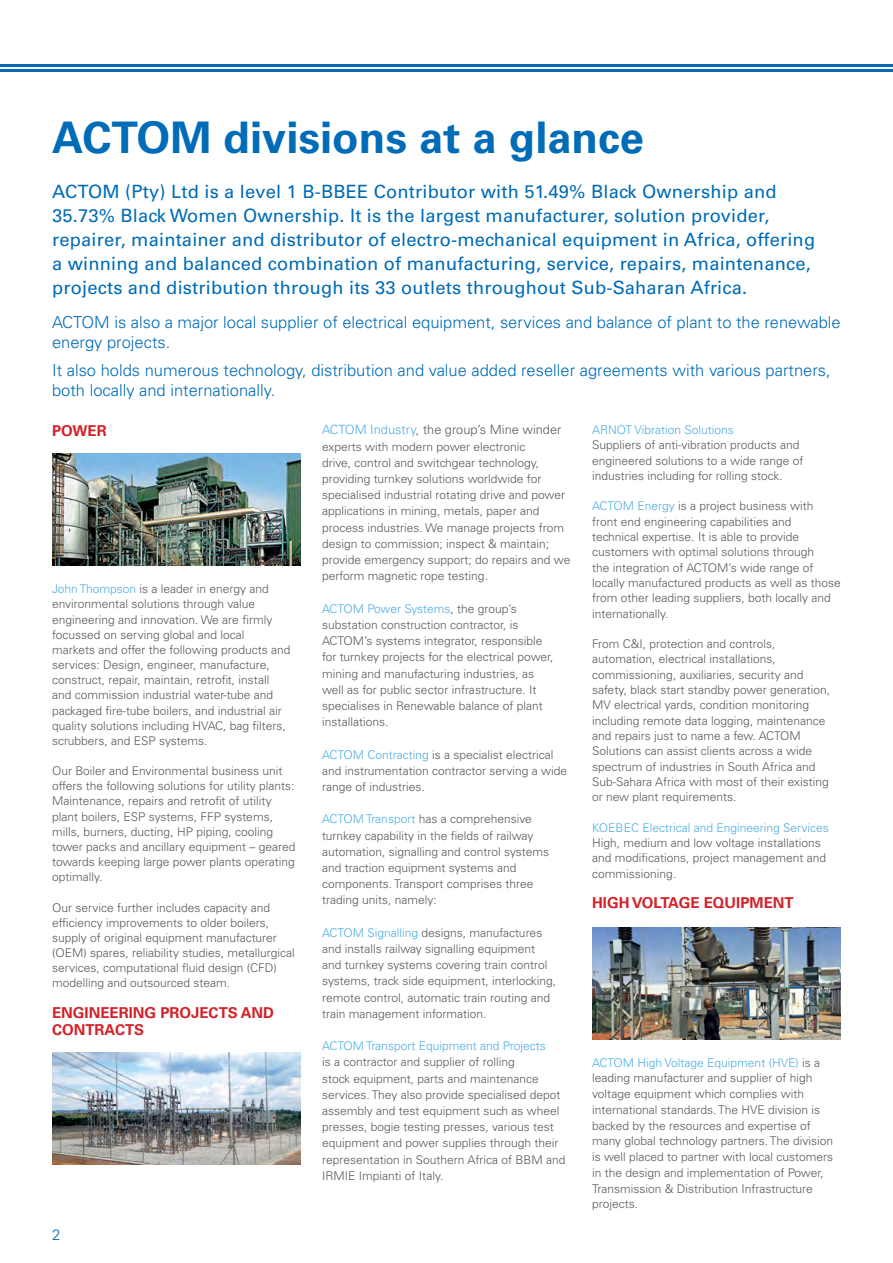
<style>
.page{position:relative;width:893px;height:1263px;background:#fff}
.page>*{position:absolute;margin:0;border:0;box-sizing:border-box;transform-origin:0 0}
.t1{font:700 43.5px "Univers LT Std";color:#006cb7}
.t2{font:18.3px/24px "Univers LT Std";letter-spacing:.01em;color:#006cb7}
.t3{font:300 16.5px/19.5px "Univers LT Std";color:#006cb7}
.t4{font:700 15px/16.5px "Univers LT Std";color:#d2232a}
.t5{font:300 15px "Univers LT Std";color:#006cb7}
.t6{font:300 12.75px "Univers LT Std";color:#58595b}
.t7{font:300 12px/16.2px "Univers LT Std";color:#58595b}
.t8{font:300 12px "Univers LT Std";color:#4eade1}
.s1{color:#4eade1}
</style>
<div class="page">
<img style="left:52px;top:453px;width:249px;height:113px">
<img style="left:52px;top:1052px;width:249px;height:113px">
<img style="left:592px;top:927px;width:249px;height:112px">
<hr style="left:0;top:70px;width:893px;height:2px;background:#006cb7">
<hr style="left:0;top:64px;width:893px;height:3px;background:#006cb7">
<p class="t1" style="left:52px;top:112px;width:594px">ACTOM divisions at a glance</p>
<p class="t2" style="left:52px;top:179px;width:765px">ACTOM (Pty) Ltd is a level 1 B-BBEE Contributor with 51.49% Black Ownership and 35.73% Black Women Ownership. It is the largest manufacturer, solution provider, repairer, maintainer and distributor of electro-mechanical equipment in Africa, offering a winning and balanced combination of manufacturing, service, repairs, maintenance, projects and distribution through its 33 outlets throughout Sub-Saharan Africa.</p>
<p class="t3" style="left:52px;top:313px;width:790px">ACTOM is also a major local supplier of electrical equipment, services and balance of plant to the renewable energy projects.</p>
<p class="t3" style="left:52px;top:361px;width:780px">It also holds numerous technology, distribution and value added reseller agreements with various partners, both locally and internationally.</p>
<p class="t4" style="left:52px;top:423px;width:56px">POWER</p>
<p class="t6" style="left:322px;top:422px;width:241px"><span class="s1">ACTOM Industry</span>, the group’s Mine winder</p>
<p class="t7" style="left:322px;top:438px;width:250px">experts with modern power electronic<br>drive, control and switchgear technology, providing turnkey solutions worldwide for specialised industrial rotating drive and power applications in mining, metals, paper and process industries. We manage projects from design to commission; inspect &amp; maintain; provide emergency support; do repairs and we perform magnetic rope testing.</p>
<p class="t7" style="left:322px;top:600px;width:233px"><span class="s1">ACTOM Power Systems</span>, the group’s substation construction contractor, is ACTOM’s systems integrator, responsible for turnkey projects for the electrical power, mining and manufacturing industries, as well as for public sector infrastructure. It specialises in Renewable balance of plant installations.</p>
<p class="t7" style="left:322px;top:746px;width:247px"><span class="s1">ACTOM Contracting</span> is a specialist electrical and instrumentation contractor serving a wide range of industries.</p>
<p class="t7" style="left:322px;top:811px;width:229px"><span class="s1">ACTOM Transport</span> has a comprehensive turnkey capability in the fields of railway automation, signalling and control systems and traction equipment systems and components. Transport comprises three trading units, namely:</p>
<p class="t7" style="left:322px;top:924px;width:236px"><span class="s1">ACTOM Signalling</span> designs, manufactures and installs railway signalling equipment and turnkey systems covering train control systems, track side equipment, interlocking, remote control, automatic train routing and train management information.</p>
<p class="t7" style="left:322px;top:1038px;width:245px"><span class="s1">ACTOM Transport Equipment and Projects<br></span>is a contractor and supplier of rolling<br>stock equipment, parts and maintenance services. They also provide specialised depot assembly and test equipment such as wheel presses, bogie testing presses, various test equipment and power supplies through their representation in Southern Africa of BBM and IRMIE Impianti of Italy.</p>
<p class="t8" style="left:592px;top:422px;width:143px">ARNOT Vibration Solutions</p>
<p class="t7" style="left:592px;top:437px;width:213px;line-height:15.3px">Suppliers of anti-vibration products and engineered solutions to a wide range of industries including for rolling stock.</p>
<p class="t7" style="left:592px;top:498px;width:250px;line-height:15.3px"><span class="s1">ACTOM Energy</span> is a project business with front end engineering capabilities and technical expertise. It is able to provide customers with optimal solutions through<br>the integration of ACTOM’s wide range of locally manufactured products as well as those from other leading suppliers, both locally and internationally.</p>
<p class="t7" style="left:592px;top:636px;width:240px;line-height:15.3px">From C&amp;I, protection and controls, automation, electrical installations, commissioning, auxiliaries, security and safety, black start standby power generation, MV electrical yards, condition monitoring including remote data logging, maintenance and repairs just to name a few. ACTOM Solutions can assist clients across a wide spectrum of industries in South Africa and Sub-Sahara Africa with most of their existing or new plant requirements.</p>
<p class="t7" style="left:592px;top:820px;width:238px;line-height:15.3px"><span class="s1">KOEBEC Electrical and Engineering Services </span>High, medium and low voltage installations and modifications, project management and commissioning.</p>
<p class="t4" style="left:592px;top:895px;width:203px">HIGH VOLTAGE EQUIPMENT</p>
<p class="t7" style="left:52px;top:581px;width:240px;line-height:15.1px"><span class="s1">John Thompson</span> is a leader in energy and environmental solutions through value engineering and innovation. We are firmly focussed on serving global and local markets and offer the following products and services: Design, engineer, manufacture, construct, repair, maintain, retrofit, install and commission industrial water-tube and packaged fire-tube boilers, and industrial air quality solutions including HVAC, bag filters, scrubbers, and ESP systems.</p>
<p class="t7" style="left:52px;top:763px;width:245px;line-height:15.1px">Our Boiler and Environmental business unit offers the following solutions for utility plants:<br>Maintenance, repairs and retrofit of utility plant boilers, ESP systems, FFP systems, mills, burners, ducting, HP piping, cooling tower packs and ancillary equipment – geared towards keeping large power plants operating optimally.</p>
<p class="t7" style="left:52px;top:900px;width:244px;line-height:15.1px">Our service further includes capacity and efficiency improvements to older boilers, supply of original equipment manufacturer (OEM) spares, reliability studies, metallurgical services, computational fluid design (CFD) modelling and outsourced steam.</p>
<p class="t4" style="left:52px;top:1004px;width:224px">ENGINEERING PROJECTS AND<br>CONTRACTS</p>
<p class="t7" style="left:592px;top:1054px;width:243px;line-height:15.8px"><span class="s1">ACTOM High Voltage Equipment (HVE)</span> is a leading manufacturer and supplier of high voltage equipment which complies with international standards. The HVE division is backed by the resources and expertise of many global technology partners. The division is well placed to partner with local customers in the design and implementation of Power, Transmission &amp; Distribution Infrastructure projects.</p>
<p class="t5" style="left:52px;top:1225px;width:10px">2</p>
</div>
